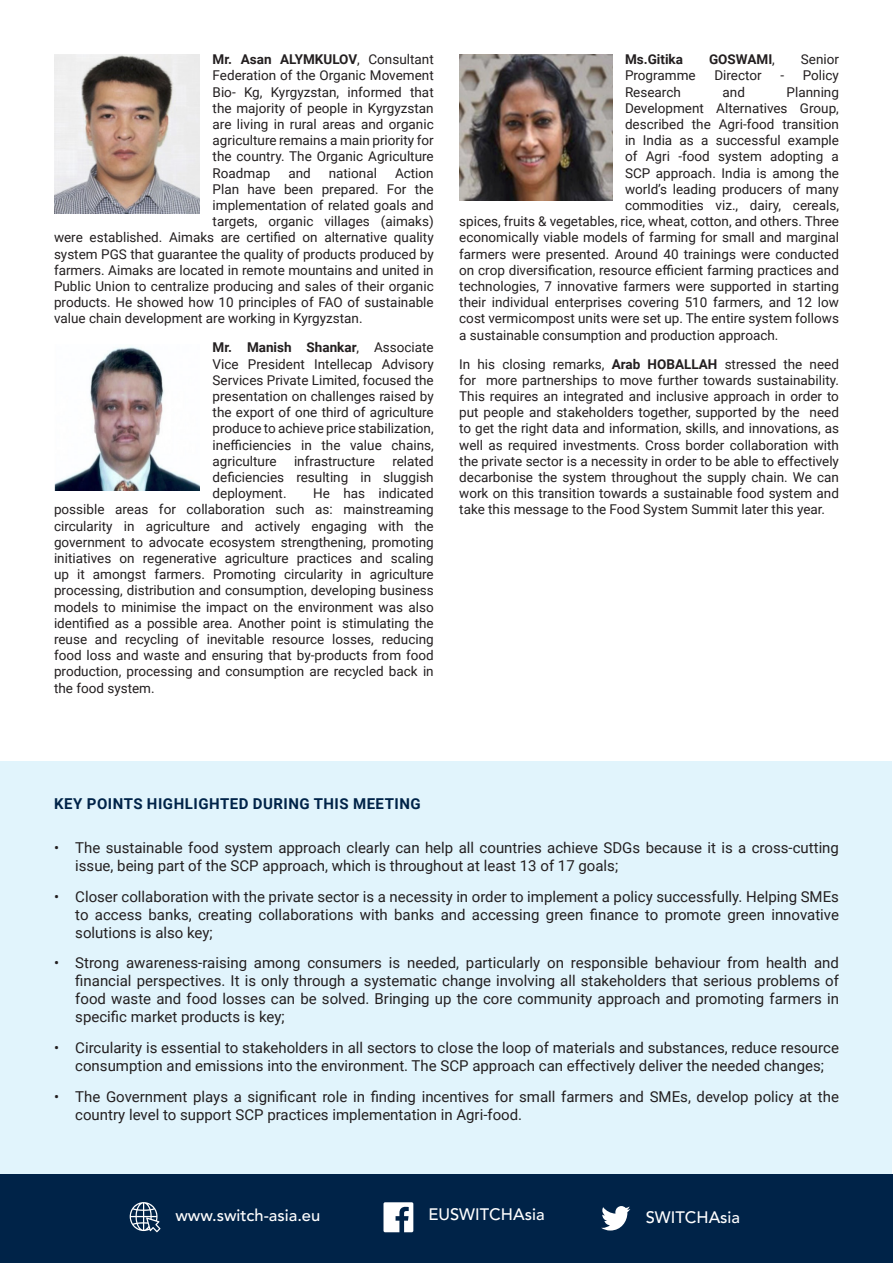
<style>
.page{position:relative;width:893px;height:1263px;background:#fff}
.page>*{position:absolute;margin:0;border:0;box-sizing:border-box;transform-origin:0 0}
.t1{font:500 16.5px "Avenir LT Std";color:#fff}
.t2{font:15px/18px "Roboto";color:#231f20}
.t3{font:700 15px "Roboto";letter-spacing:.035em;color:#002348}
.t4{font:13.5px/16.2px "Roboto";color:#231f20;text-align:justify}
.t5{font:700 13.5px "Roboto";color:#231f20}
.s1{font-weight:700}
.s2{font-weight:400}
</style>
<div class="page">
<div style="left:1px;top:762px;width:891px;height:413px;background:#e1f4fc"></div>
<div style="left:0;top:1174px;width:893px;height:89px;background:#002348"></div>
<svg style="left:130px;top:1202px;width:30px;height:30px"></svg>
<svg style="left:383px;top:1202px;width:30px;height:30px"></svg>
<svg style="left:601px;top:1206px;width:29px;height:24px"></svg>
<img style="left:54px;top:54px;width:146px;height:160px">
<img style="left:54px;top:346px;width:146px;height:144px">
<img style="left:459px;top:54px;width:153px;height:146px">
<p class="t4" style="left:213px;top:51px;width:223px"><span class="s1">Mr. Asan ALYMKULOV</span>, Consultant Federation of the Organic Movement Bio- Kg, Kyrgyzstan, informed that the majority of people in Kyrgyzstan are living in rural areas and organic agriculture remains a main priority for the country. The Organic Agriculture Roadmap</p>
<p class="t4" style="left:288px;top:164px;width:24px">and</p>
<p class="t4" style="left:329px;top:164px;width:50px">national</p>
<p class="t4" style="left:395px;top:164px;width:40px">Action</p>
<p class="t4" style="left:213px;top:180px;width:223px">Plan have been prepared. For the</p>
<p class="t4" style="left:213px;top:197px;width:223px">implementation of related goals and</p>
<p class="t4" style="left:213px;top:213px;width:223px">targets, organic villages (aimaks)</p>
<p class="t4" style="left:54px;top:229px;width:381px">were established. Aimaks are certified on alternative quality</p>
<p class="t4" style="left:54px;top:245px;width:381px">system PGS that guarantee the quality of products produced by</p>
<p class="t4" style="left:54px;top:261px;width:381px">farmers. Aimaks are located in remote mountains and united in</p>
<p class="t4" style="left:54px;top:278px;width:381px">Public Union to centralize producing and sales of their organic</p>
<p class="t4" style="left:54px;top:294px;width:381px">products. He showed how 10 principles of FAO of sustainable</p>
<p class="t4" style="left:54px;top:310px;width:310px">value chain development are working in Kyrgyzstan.</p>
<p class="t4" style="left:213px;top:339px;width:223px"><span class="s1">Mr. Manish Shankar</span>, Associate Vice President Intellecap Advisory Services Private Limited, focused the presentation on challenges raised by the export of one third of agriculture produce to achieve price stabilization, inefficiencies in the value chains, agriculture</p>
<p class="t4" style="left:294px;top:452px;width:82px">infrastructure</p>
<p class="t4" style="left:213px;top:452px;width:223px;text-indent:180px">related deficiencies resulting in sluggish deployment.</p>
<p class="t4" style="left:54px;top:485px;width:381px;text-indent:259px">He has indicated possible areas for collaboration such as: mainstreaming circularity in agriculture and actively engaging with the government to advocate ecosystem strengthening, promoting initiatives on regenerative agriculture practices and scaling up it amongst farmers. Promoting circularity in agriculture processing, distribution and consumption, developing business models to minimise the impact on the environment was also identified as a possible area. Another point is stimulating the reuse and recycling of inevitable resource losses, reducing food loss and waste and ensuring that by-products from food production, processing and consumption are recycled back in the food system.</p>
<p class="t5" style="left:625px;top:50px;width:60px">Ms.Gitika</p>
<p class="t5" style="left:709px;top:50px;width:67px">GOSWAMI<span class="s2">,</span></p>
<p class="t4" style="left:801px;top:51px;width:40px">Senior</p>
<p class="t4" style="left:625px;top:67px;width:72px">Programme</p>
<p class="t4" style="left:714px;top:67px;width:49px">Director</p>
<p class="t4" style="left:780px;top:67px;width:60px">- Policy</p>
<p class="t4" style="left:625px;top:83px;width:57px">Research</p>
<p class="t4" style="left:723px;top:83px;width:24px">and</p>
<p class="t4" style="left:787px;top:83px;width:54px">Planning</p>
<p class="t4" style="left:625px;top:99px;width:215px">Development Alternatives Group,</p>
<p class="t4" style="left:625px;top:116px;width:215px">described the Agri-food transition</p>
<p class="t4" style="left:625px;top:132px;width:215px">in India as a successful example</p>
<p class="t4" style="left:625px;top:148px;width:215px">of Agri -food system adopting a</p>
<p class="t4" style="left:625px;top:164px;width:215px">SCP approach. India is among the</p>
<p class="t4" style="left:625px;top:180px;width:215px">world’s leading producers of many</p>
<p class="t4" style="left:625px;top:197px;width:215px">commodities viz., dairy, cereals,</p>
<p class="t4" style="left:459px;top:213px;width:381px">spices, fruits &amp; vegetables, rice, wheat, cotton, and others. Three</p>
<p class="t4" style="left:459px;top:229px;width:381px">economically viable models of farming for small and marginal</p>
<p class="t4" style="left:459px;top:245px;width:381px">farmers were presented. Around 40 trainings were conducted</p>
<p class="t4" style="left:459px;top:261px;width:381px">on crop diversification, resource efficient farming practices and</p>
<p class="t4" style="left:459px;top:278px;width:381px">technologies, 7 innovative farmers were supported in starting</p>
<p class="t4" style="left:459px;top:294px;width:381px">their individual enterprises covering 510 farmers, and 12 low</p>
<p class="t4" style="left:459px;top:310px;width:381px">cost vermicompost units were set up. The entire system follows</p>
<p class="t4" style="left:459px;top:326px;width:321px">a sustainable consumption and production approach.</p>
<p class="t4" style="left:459px;top:355px;width:381px">In his closing remarks, <span class="s1">Arab HOBALLAH</span> stressed the need for more partnerships to move further towards sustainability.<br>This requires an integrated and inclusive approach in order to put people and stakeholders together, supported by the need to get the right data and information, skills, and innovations, as well as required investments. Cross border collaboration with the private sector is a necessity in order to be able to effectively decarbonise the system throughout the supply chain. We can work on this transition towards a sustainable food system and take this message to the Food System Summit later this year.</p>
<p class="t3" style="left:54px;top:793px;width:368px">KEY POINTS HIGHLIGHTED DURING THIS MEETING</p>
<p class="t2" style="left:75px;top:838px;width:765px;text-indent:-21px">• The sustainable food system approach clearly can help all countries achieve SDGs because it is a cross-cutting issue, being part of the SCP approach, which is throughout at least 13 of 17 goals;</p>
<p class="t2" style="left:75px;top:887px;width:765px;text-align:justify;text-indent:-21px">• Closer collaboration with the private sector is a necessity in order to implement a policy successfully. Helping SMEs to access banks, creating collaborations with banks and accessing green finance to promote green innovative solutions is also key;</p>
<p class="t2" style="left:75px;top:953px;width:765px;text-align:justify;text-indent:-21px">• Strong awareness-raising among consumers is needed, particularly on responsible behaviour from health and financial perspectives. It is only through a systematic change involving all stakeholders that serious problems of food waste and food losses can be solved. Bringing up the core community approach and promoting farmers in specific market products is key;</p>
<p class="t2" style="left:54px;top:1038px;width:786px;text-align:center">• Circularity is essential to stakeholders in all sectors to close the loop of materials and substances, reduce resource consumption and emissions into the environment. The SCP approach can effectively deliver the needed changes;</p>
<p class="t2" style="left:75px;top:1087px;width:765px;text-indent:-21px">• The Government plays a significant role in finding incentives for small farmers and SMEs, develop policy at the country level to support SCP practices implementation in Agri-food.</p>
<p class="t1" style="left:175px;top:1205px;width:146px">www.switch-asia.eu</p>
<p class="t1" style="left:428px;top:1205px;width:118px">EUSWITCHAsia</p>
<p class="t1" style="left:646px;top:1207px;width:96px">SWITCHAsia</p>
</div>
